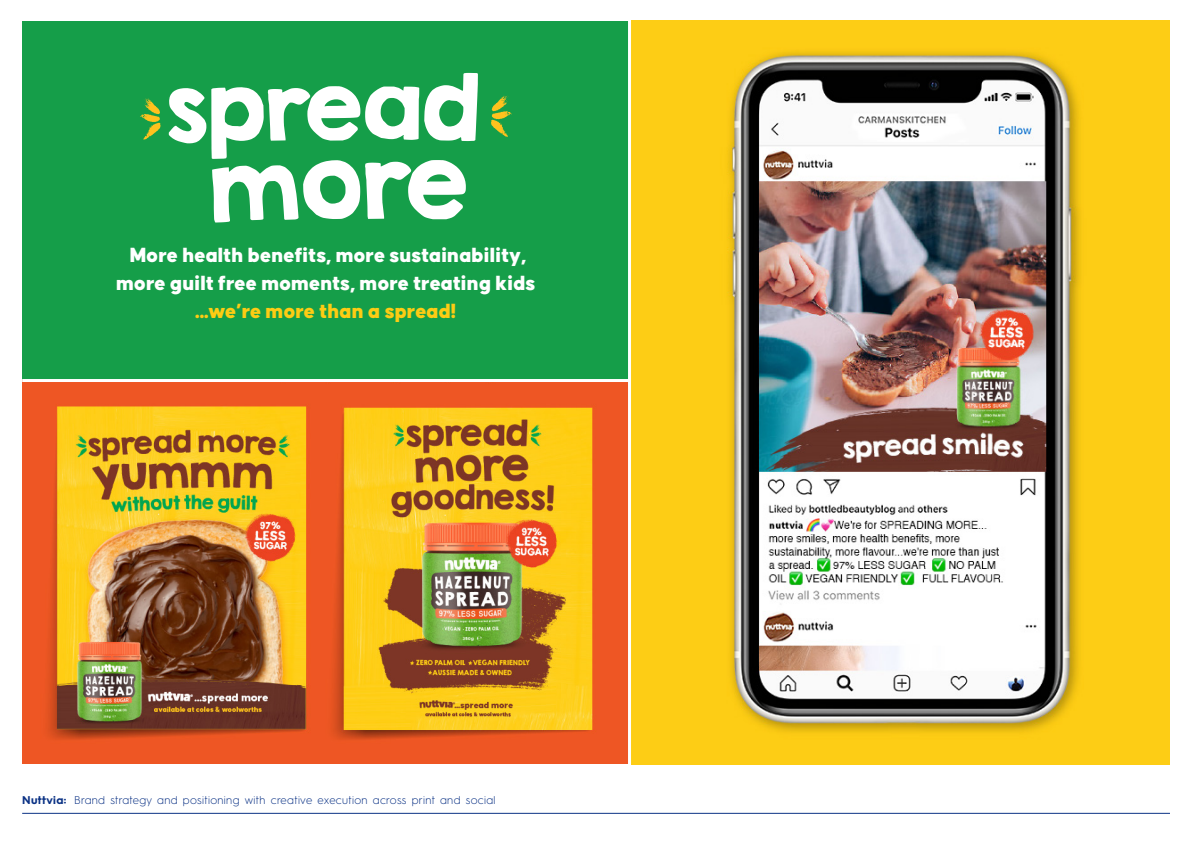
<style>
.page{position:relative;width:1191px;height:842px;background:#fff}
.page>*{position:absolute;margin:0;border:0;box-sizing:border-box;transform-origin:0 0}
.t1{font:900 21.9px/28.3px "Causten";color:#fff;text-align:center}
.t2{font:900 21.9px "Causten";color:#fdcc14}
.t3{font:300 11.3px "Hurme Geometric Sans 3";letter-spacing:.03em;color:#0b3285}
.s1{font-weight:700}
</style>
<div class="page">
<div style="left:22px;top:21px;width:607px;height:484px;background:#159e49"></div>
<img style="left:22px;top:382px;width:606px;height:381px">
<img style="left:631px;top:21px;width:539px;height:743px">
<hr style="left:628px;top:20px;width:3px;height:769px;background:#fff">
<hr style="left:22px;top:379px;width:607px;height:3px;background:#fff">
<hr style="left:22px;top:813px;width:1148px;height:1px;background:#0b3285">
<svg style="left:169px;top:73px;width:309px;height:150px"></svg>
<h1 class="t1" style="left:116px;top:240px;width:421px">More health benefits, more sustainability, more guilt free moments, more treating kids</h1>
<h1 class="t2" style="left:195px;top:299px;width:263px">...we’re more than a spread!</h1>
<p class="t3" style="left:22px;top:792px;width:475px"><span class="s1">Nuttvia:</span> Brand strategy and positioning with creative execution across print and social</p>
</div>
